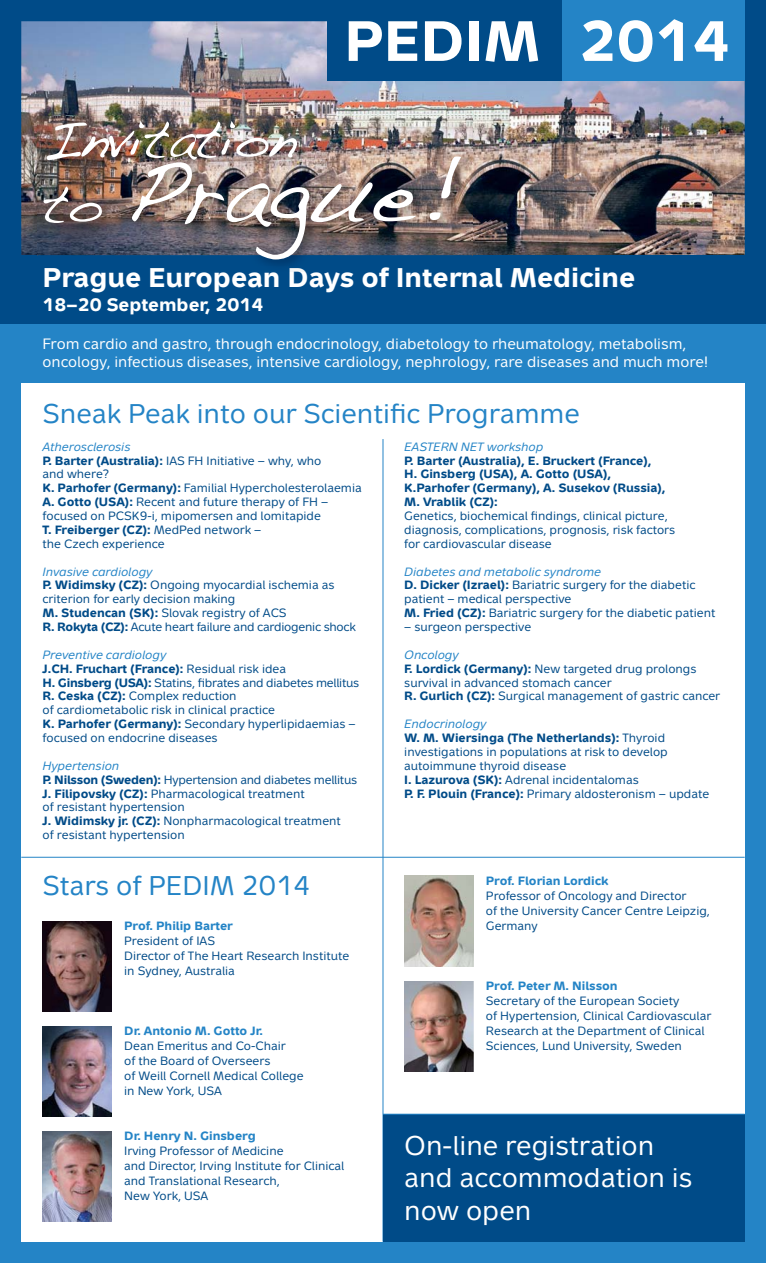
<style>
.page{position:relative;width:766px;height:1263px;background:#fff}
.page>*{position:absolute;margin:0;border:0;box-sizing:border-box;transform-origin:0 0}
.t1{font:91.2px "Handwriting Dakota";color:#fff}
.t2{font:700 56.7px "Metron Text Pro";color:#fff}
.t3{font:54.15px "Handwriting Dakota";color:#fff}
.t4{font:27px "Metron Text Pro";color:#2484c6}
.t5{font:27px/32.4px "Metron Text Pro";color:#fff}
.t6{font:700 27px "Metron Text Pro";color:#fff}
.t7{font:700 27px "Metron Text Pro";color:#f4f5f5}
.t8{font:700 18px "Metron Text Pro";color:#fff}
.t9{font:15px/18px "Metron Text Pro";color:#fff}
.t10{font:12px/14px "Metron Text Pro";color:#004b88}
.t11{font:700 12px/13.8px "Metron Text Pro";color:#004b88}
.t12{font:700 12px "Metron Text Pro";color:#2484c6}
.t13{font:italic 12px "Metron Text Pro";color:#2484c6}
.s1{font-size:54.15px}
.s2{font-style:italic;color:#2484c6}
.s3{font-weight:700}
</style>
<div class="page">
<div style="left:0;top:0;width:765px;height:319px;background:#004b88"></div>
<div style="left:0;top:255px;width:765px;height:1008px;background:#2484c6"></div>
<div style="left:21px;top:298px;width:723px;height:944px;background:#fff"></div>
<div style="left:0;top:298px;width:765px;height:85px;background:#2484c6"></div>
<img style="left:21px;top:21px;width:723px;height:234px">
<div style="left:327px;top:0;width:234px;height:81px;background:#004b88"></div>
<div style="left:561px;top:0;width:183px;height:81px;background:#2484c6"></div>
<div style="left:0;top:255px;width:765px;height:68px;background:#004b88"></div>
<img style="left:43px;top:921px;width:68px;height:90px">
<img style="left:43px;top:1026px;width:68px;height:90px">
<img style="left:43px;top:1131px;width:68px;height:90px">
<img style="left:404px;top:876px;width:69px;height:90px">
<img style="left:404px;top:981px;width:69px;height:90px">
<hr style="left:382px;top:439px;width:1px;height:803px;background:#2484c6">
<div style="left:383px;top:1114px;width:361px;height:128px;background:#004b88"></div>
<hr style="left:383px;top:1114px;width:361px;height:1px;background:#2484c6">
<hr style="left:21px;top:857px;width:723px;height:1px;background:#2484c6">
<img style="left:37px;top:116px;width:435px;height:150px">
<h2 class="t2" style="left:344px;top:20px;width:387px">PEDIM 2014</h2>
<h3 class="t3" style="left:43px;top:99px;width:255px">Invitation</h3>
<h1 class="t1" style="left:43px;top:125px;width:420px"><span class="s1">to</span> Prague!</h1>
<h3 class="t6" style="left:148px;top:267px;width:19px">E</h3>
<h3 class="t7" style="left:287px;top:267px;width:23px">D</h3>
<h3 class="t6" style="left:378px;top:267px;width:55px">fI t</h3>
<h3 class="t6" style="left:43px;top:267px;width:594px">Prague uropean ays o n ernal Medicine</h3>
<h3 class="t8" style="left:43px;top:298px;width:222px">18–20 September, 2014</h3>
<p class="t9" style="left:43px;top:336px;width:666px">From cardio and gastro, through endocrinology, diabetology to rheumatology, metabolism, oncology, infectious diseases, intensive cardiology, nephrology, rare diseases and much more!</p>
<h3 class="t4" style="left:43px;top:404px;width:538px">Sneak Peak into our Scientific Programme</h3>
<p class="t10" style="left:43px;top:440px;width:320px"><span class="s2">Atherosclerosis<br></span><span class="s3">P. Barter (Australia):</span> IAS FH Initiative – why, who<br>and where?<br><span class="s3">K. Parhofer (Germany):</span> Familial Hypercholesterolaemia <span class="s3">A. Gotto (USA):</span> Recent and future therapy of FH – focused on PCSK9-i, mipomersen and lomitapide<br><span class="s3">T. Freiberger (CZ):</span> MedPed network –<br>the Czech experience</p>
<p class="t10" style="left:43px;top:565px;width:315px"><span class="s2">Invasive cardiology<br></span><span class="s3">P. Widimsky (CZ):</span> Ongoing myocardial ischemia as criterion for early decision making<br><span class="s3">M. Studencan (SK):</span> Slovak registry of ACS<br><span class="s3">R. Rokyta (CZ):</span> Acute heart failure and cardiogenic shock</p>
<p class="t10" style="left:43px;top:649px;width:318px"><span class="s2">Preventive cardiology<br></span><span class="s3">J.CH. Fruchart (France):</span> Residual risk idea<br><span class="s3">H. Ginsberg (USA):</span> Statins, fibrates and diabetes mellitus <span class="s3">R. Ceska (CZ):</span> Complex reduction<br>of cardiometabolic risk in clinical practice<br><span class="s3">K. Parhofer (Germany):</span> Secondary hyperlipidaemias – focused on endocrine diseases</p>
<p class="t10" style="left:43px;top:759px;width:316px"><span class="s2">Hypertension<br></span><span class="s3">P. Nilsson (Sweden):</span> Hypertension and diabetes mellitus <span class="s3">J. Filipovsky (CZ):</span> Pharmacological treatment<br>of resistant hypertension<br><span class="s3">J. Widimsky jr. (CZ):</span> Nonpharmacological treatment<br>of resistant hypertension</p>
<h3 class="t4" style="left:43px;top:875px;width:269px">Stars of PEDIM 2014</h3>
<p class="t12" style="left:124px;top:921px;width:110px">Prof. Philip Barter</p>
<p class="t10" style="left:124px;top:934px;width:226px;line-height:15px">President of IAS<br>Director of The Heart Research Institute in Sydney, Australia</p>
<p class="t12" style="left:124px;top:1026px;width:140px">Dr. Antonio M. Gotto Jr.</p>
<p class="t10" style="left:124px;top:1039px;width:181px;line-height:15px">Dean Emeritus and Co-Chair<br>of the Board of Overseers<br>of Weill Cornell Medical College in New York, USA</p>
<p class="t12" style="left:124px;top:1131px;width:133px">Dr. Henry N. Ginsberg</p>
<p class="t10" style="left:124px;top:1144px;width:221px;line-height:15px">Irving Professor of Medicine<br>and Director, Irving Institute for Clinical and Translational Research,<br>New York, USA</p>
<p class="t13" style="left:404px;top:442px;width:140px">EASTERN NET workshop</p>
<p class="t11" style="left:404px;top:454px;width:263px">P. Barter (Australia), E. Bruckert (France), H. Ginsberg (USA), A. Gotto (USA), K.Parhofer (Germany), A. Susekov (Russia), M. Vrablik (CZ):</p>
<p class="t10" style="left:404px;top:510px;width:272px">Genetics, biochemical findings, clinical picture, diagnosis, complications, prognosis, risk factors for cardiovascular disease</p>
<p class="t10" style="left:404px;top:565px;width:312px"><span class="s2">Diabetes and metabolic syndrome<br></span><span class="s3">D. Dicker (Izrael):</span> Bariatric surgery for the diabetic patient – medical perspective<br><span class="s3">M. Fried (CZ):</span> Bariatric surgery for the diabetic patient</p>
<p class="t10" style="left:404px;top:621px;width:128px">– surgeon perspective</p>
<p class="t10" style="left:404px;top:648px;width:317px"><span class="s2">Oncology<br></span><span class="s3">F. Lordick (Germany):</span> New targeted drug prolongs survival in advanced stomach cancer<br><span class="s3">R. Gurlich (CZ):</span> Surgical management of gastric cancer</p>
<p class="t10" style="left:404px;top:718px;width:306px"><span class="s2">Endocrinology<br></span><span class="s3">W. M. Wiersinga (The Netherlands):</span> Thyroid investigations in populations at risk to develop autoimmune thyroid disease<br><span class="s3">I. Lazurova (SK):</span> Adrenal incidentalomas<br><span class="s3">P. F. Plouin (France):</span> Primary aldosteronism – update</p>
<p class="t12" style="left:486px;top:876px;width:124px">Prof. Florian Lordick</p>
<p class="t10" style="left:486px;top:889px;width:225px;line-height:15px">Professor of Oncology and Director<br>of the University Cancer Centre Leipzig,<br>Germany</p>
<p class="t12" style="left:486px;top:981px;width:133px">Prof. Peter M. Nilsson</p>
<p class="t10" style="left:486px;top:994px;width:227px;line-height:15px">Secretary of the European Society<br>of Hypertension, Clinical Cardiovascular Research at the Department of Clinical Sciences, Lund University, Sweden</p>
<h3 class="t5" style="left:404px;top:1131px;width:290px">On-line registration and accommodation is now open</h3>
</div>
